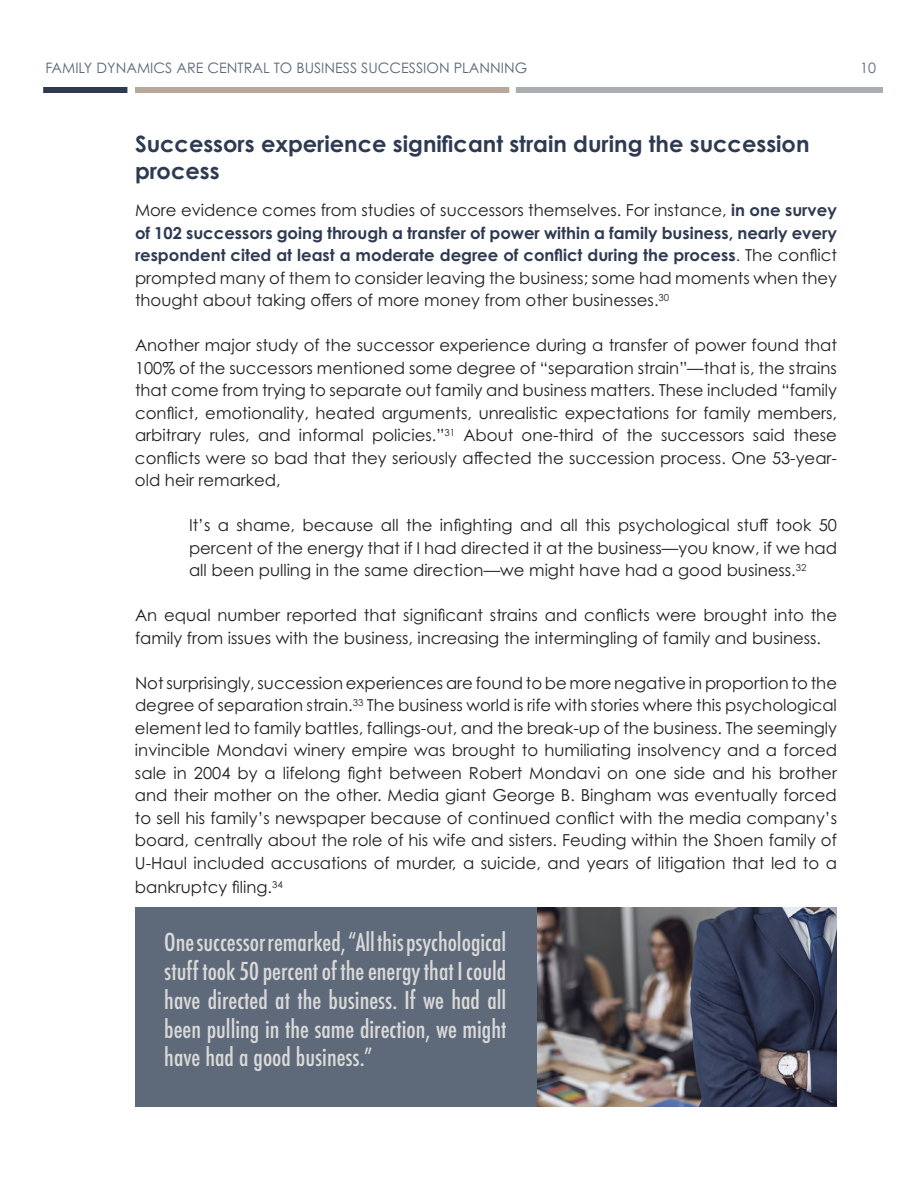
<style>
.page{position:relative;width:918px;height:1188px;background:#fff}
.page>*{position:absolute;margin:0;border:0;box-sizing:border-box;transform-origin:0 0}
.t1{font:500 condensed 24px/28.8px "Futura";color:#dad9d8;text-align:justify}
.t2{font:700 22.5px/27px "Century Gothic Pro";color:#2d3a51}
.t3{font:16.5px/22.5px "Century Gothic Pro";color:#231f20;text-align:justify}
.t4{font:14.4px "Century Gothic Pro";color:#5e697a}
.s1{font-weight:700;color:#2d3a51}
.s2{color:#2d3a51}
</style>
<div class="page">
<div style="left:43px;top:87px;width:84px;height:6px;background:#2d3a51"></div>
<div style="left:516px;top:87px;width:367px;height:6px;background:#aaadb2"></div>
<div style="left:135px;top:87px;width:374px;height:6px;background:#b7a89a"></div>
<div style="left:135px;top:908px;width:402px;height:199px;background:#5e697a"></div>
<img style="left:537px;top:908px;width:300px;height:199px">
<p class="t4" style="left:45px;top:59px;width:483px">FAMILY DYNAMICS ARE CENTRAL TO BUSINESS SUCCESSION PLANNING</p>
<p class="t4" style="left:860px;top:59px;width:17px">10</p>
<h2 class="t2" style="left:135px;top:129px;width:676px">Successors experience significant strain during the succession process</h2>
<p class="t3" style="left:135px;top:199px;width:704px">More evidence comes from studies of successors themselves. For instance, <span class="s1">in one survey of 102 successors going through a transfer of power within a family business, nearly every respondent cited at least a moderate degree of conflict during the process</span><span class="s2">.</span> The conflict prompted many of them to consider leaving the business; some had moments when they thought about taking offers of more money from other businesses.<sup>30</sup></p>
<p class="t3" style="left:135px;top:334px;width:704px">Another major study of the successor experience during a transfer of power found that 100% of the successors mentioned some degree of “separation strain”—that is, the strains that come from trying to separate out family and business matters. These included “family conflict, emotionality, heated arguments, unrealistic expectations for family members, arbitrary rules, and informal policies.”<sup>31</sup> About one-third of the successors said these conflicts were so bad that they seriously affected the succession process. One 53-year&shy;old heir remarked,</p>
<p class="t3" style="left:189px;top:514px;width:650px">It’s a shame, because all the infighting and all this psychological stuff took 50 percent of the energy that if I had directed it at the business—you know, if we had all been pulling in the same direction—we might have had a good business.<sup>32</sup></p>
<p class="t3" style="left:135px;top:604px;width:704px">An equal number reported that significant strains and conflicts were brought into the family from issues with the business, increasing the intermingling of family and business.</p>
<p class="t3" style="left:135px;top:671px;width:704px">Not surprisingly, succession experiences are found to be more negative in proportion to the degree of separation strain.<sup>33</sup> The business world is rife with stories where this psychological element led to family battles, fallings-out, and the break-up of the business. The seemingly invincible Mondavi winery empire was brought to humiliating insolvency and a forced sale in 2004 by a lifelong fight between Robert Mondavi on one side and his brother and their mother on the other. Media giant George B. Bingham was eventually forced to sell his family’s newspaper because of continued conflict with the media company’s board, centrally about the role of his wife and sisters. Feuding within the Shoen family of U-Haul included accusations of murder, a suicide, and years of litigation that led to a</p>
<p class="t3" style="left:135px;top:876px;width:149px">bankruptcy filing.<sup>34</sup></p>
<h1 class="t1" style="left:164px;top:928px;width:344px">One successor remarked, “All this psychological stuff took 50 percent of the energy that I could have directed at the business. If we had all been pulling in the same direction, we might have had a good business.”</h1>
</div>
